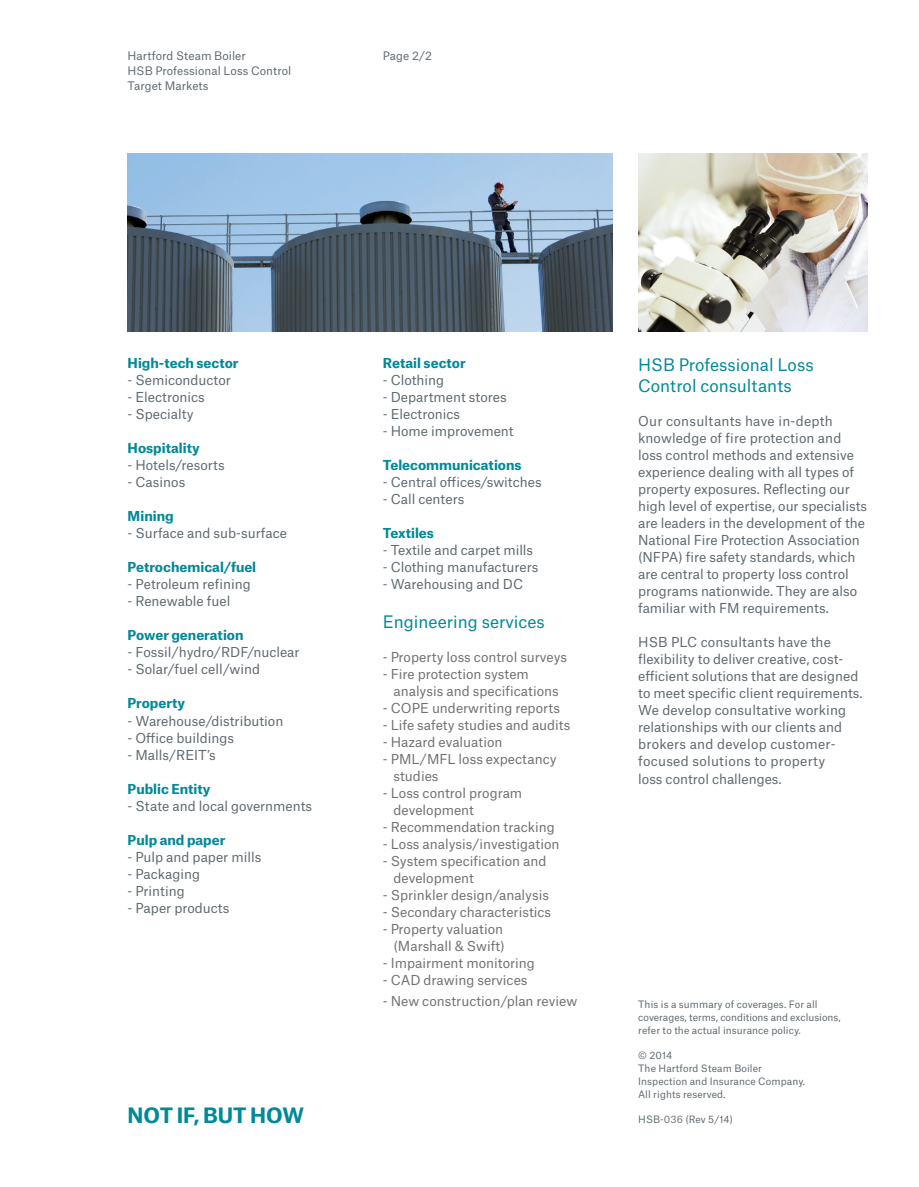
<style>
.page{position:relative;width:919px;height:1187px;background:#fff}
.page>*{position:absolute;margin:0;border:0;box-sizing:border-box;transform-origin:0 0}
.t1{font:700 20.25px "Munich Re";letter-spacing:-.005em;color:#008997}
.t2{font:16.5px/21.3px "Munich Re";color:#008997}
.t3{font:13.2px/17px "Munich Re";color:#5f696f}
.t4{font:13.2px/17px "Munich Re";color:#717074}
.t5{font:700 13.2px "Munich Re";color:#008997}
.t6{font:11.25px/14.9px "Munich Re";letter-spacing:.005em;color:#5f696f}
.t7{font:9.75px/12.8px "Munich Re";letter-spacing:.01em;color:#5f696f}
.s1{color:#717074}
</style>
<div class="page">
<img style="left:128px;top:153px;width:484px;height:179px">
<img style="left:638px;top:153px;width:229px;height:179px">
<p class="t6" style="left:128px;top:47px;width:165px">Hartford Steam Boiler<br>HSB Professional Loss Control<br>Target Markets</p>
<p class="t6" style="left:383px;top:47px;width:51px">Page 2/2</p>
<p class="t5" style="left:128px;top:352px;width:112px">High-tech sector</p>
<p class="t3" style="left:128px;top:370px;width:105px"><span class="s1">-</span> Semiconductor</p>
<p class="t3" style="left:128px;top:387px;width:79px"><span class="s1">-</span> Electronics</p>
<p class="t3" style="left:128px;top:404px;width:67px"><span class="s1">-</span> Specialty</p>
<p class="t5" style="left:128px;top:437px;width:74px">Hospitality</p>
<p class="t3" style="left:128px;top:455px;width:99px"><span class="s1">-</span> Hotels/resorts</p>
<p class="t3" style="left:128px;top:472px;width:59px"><span class="s1">-</span> Casinos</p>
<p class="t5" style="left:128px;top:505px;width:48px">Mining</p>
<p class="t3" style="left:128px;top:523px;width:161px"><span class="s1">-</span> Surface and sub-surface</p>
<p class="t5" style="left:128px;top:556px;width:130px">Petrochemical/fuel</p>
<p class="t3" style="left:128px;top:574px;width:125px"><span class="s1">-</span> Petroleum refining</p>
<p class="t3" style="left:128px;top:591px;width:104px"><span class="s1">-</span> Renewable fuel</p>
<p class="t5" style="left:128px;top:624px;width:117px">Power generation</p>
<p class="t3" style="left:128px;top:642px;width:173px"><span class="s1">-</span> Fossil/hydro/RDF/nuclear</p>
<p class="t3" style="left:128px;top:659px;width:134px"><span class="s1">-</span> Solar/fuel cell/wind</p>
<p class="t5" style="left:128px;top:692px;width:59px">Property</p>
<p class="t3" style="left:128px;top:710px;width:157px"><span class="s1">-</span> Warehouse/distribution</p>
<p class="t3" style="left:128px;top:727px;width:108px"><span class="s1">-</span> Office buildings</p>
<p class="t3" style="left:128px;top:744px;width:90px"><span class="s1">-</span> Malls/REIT’s</p>
<p class="t5" style="left:128px;top:777px;width:84px">Public Entity</p>
<p class="t3" style="left:128px;top:795px;width:186px"><span class="s1">-</span> State and local governments</p>
<p class="t5" style="left:128px;top:828px;width:99px">Pulp and paper</p>
<p class="t3" style="left:128px;top:846px;width:135px"><span class="s1">-</span> Pulp and paper mills</p>
<p class="t3" style="left:128px;top:863px;width:74px"><span class="s1">-</span> Packaging</p>
<p class="t3" style="left:128px;top:880px;width:59px"><span class="s1">-</span> Printing</p>
<p class="t3" style="left:128px;top:897px;width:103px"><span class="s1">-</span> Paper products</p>
<h1 class="t1" style="left:128px;top:1098px;width:178px">NOT IF, BUT HOW</h1>
<p class="t5" style="left:383px;top:352px;width:84px">Retail sector</p>
<p class="t3" style="left:383px;top:370px;width:63px"><span class="s1">-</span> Clothing</p>
<p class="t3" style="left:383px;top:387px;width:125px"><span class="s1">-</span> Department stores</p>
<p class="t3" style="left:383px;top:404px;width:79px"><span class="s1">-</span> Electronics</p>
<p class="t3" style="left:383px;top:421px;width:132px"><span class="s1">-</span> Home improvement</p>
<p class="t5" style="left:383px;top:454px;width:140px">Telecommunications</p>
<p class="t3" style="left:383px;top:472px;width:160px"><span class="s1">-</span> Central offices/switches</p>
<p class="t3" style="left:383px;top:489px;width:83px"><span class="s1">-</span> Call centers</p>
<p class="t5" style="left:383px;top:522px;width:52px">Textiles</p>
<p class="t3" style="left:383px;top:540px;width:152px"><span class="s1">-</span> Textile and carpet mills</p>
<p class="t3" style="left:383px;top:557px;width:157px"><span class="s1">-</span> Clothing manufacturers</p>
<p class="t3" style="left:383px;top:574px;width:142px"><span class="s1">-</span> Warehousing and DC</p>
<p class="t2" style="left:383px;top:609px;width:163px">Engineering services</p>
<p class="t4" style="left:383px;top:646px;width:186px">- Property loss control surveys</p>
<p class="t4" style="left:393px;top:663px;width:167px;text-indent:-11px">- Fire protection system analysis and specifications</p>
<p class="t4" style="left:383px;top:697px;width:178px">- COPE underwriting reports</p>
<p class="t4" style="left:383px;top:714px;width:189px">- Life safety studies and audits</p>
<p class="t4" style="left:383px;top:731px;width:121px">- Hazard evaluation</p>
<p class="t4" style="left:393px;top:748px;width:164px;text-indent:-11px">- PML/MFL loss expectancy studies</p>
<p class="t4" style="left:393px;top:782px;width:130px;text-indent:-11px">- Loss control program development</p>
<p class="t4" style="left:383px;top:816px;width:173px">- Recommendation tracking</p>
<p class="t4" style="left:383px;top:833px;width:178px">- Loss analysis/investigation</p>
<p class="t4" style="left:393px;top:850px;width:154px;text-indent:-11px">- System specification and development</p>
<p class="t4" style="left:383px;top:884px;width:167px">- Sprinkler design/analysis</p>
<p class="t4" style="left:383px;top:901px;width:170px">- Secondary characteristics</p>
<p class="t4" style="left:383px;top:918px;width:123px;text-align:right">- Property valuation (Marshall &amp; Swift)</p>
<p class="t4" style="left:383px;top:952px;width:153px">- Impairment monitoring</p>
<p class="t4" style="left:383px;top:969px;width:146px">- CAD drawing services</p>
<p class="t4" style="left:383px;top:991px;width:196px">- New construction/plan review</p>
<p class="t2" style="left:638px;top:352px;width:177px">HSB Professional Loss<br>Control consultants</p>
<p class="t3" style="left:638px;top:411px;width:230px">Our consultants have in-depth knowledge of fire protection and loss control methods and extensive experience dealing with all types of property exposures. Reflecting our high level of expertise, our specialists are leaders in the development of the National Fire Protection Association (NFPA) fire safety standards, which are central to property loss control programs nationwide. They are also familiar with FM requirements.</p>
<p class="t3" style="left:638px;top:632px;width:226px">HSB PLC consultants have the flexibility to deliver creative, cost&shy;efficient solutions that are designed to meet specific client requirements.<br>We develop consultative working relationships with our clients and brokers and develop customer&shy;focused solutions to property<br>loss control challenges.</p>
<p class="t7" style="left:638px;top:997px;width:204px">This is a summary of coverages. For all coverages, terms, conditions and exclusions, refer to the actual insurance policy.</p>
<p class="t7" style="left:638px;top:1048px;width:168px">© 2014<br>The Hartford Steam Boiler<br>Inspection and Insurance Company.<br>All rights reserved.</p>
<p class="t7" style="left:638px;top:1111px;width:96px">HSB-<span class="s1">036</span> (Rev 5/14)</p>
</div>
